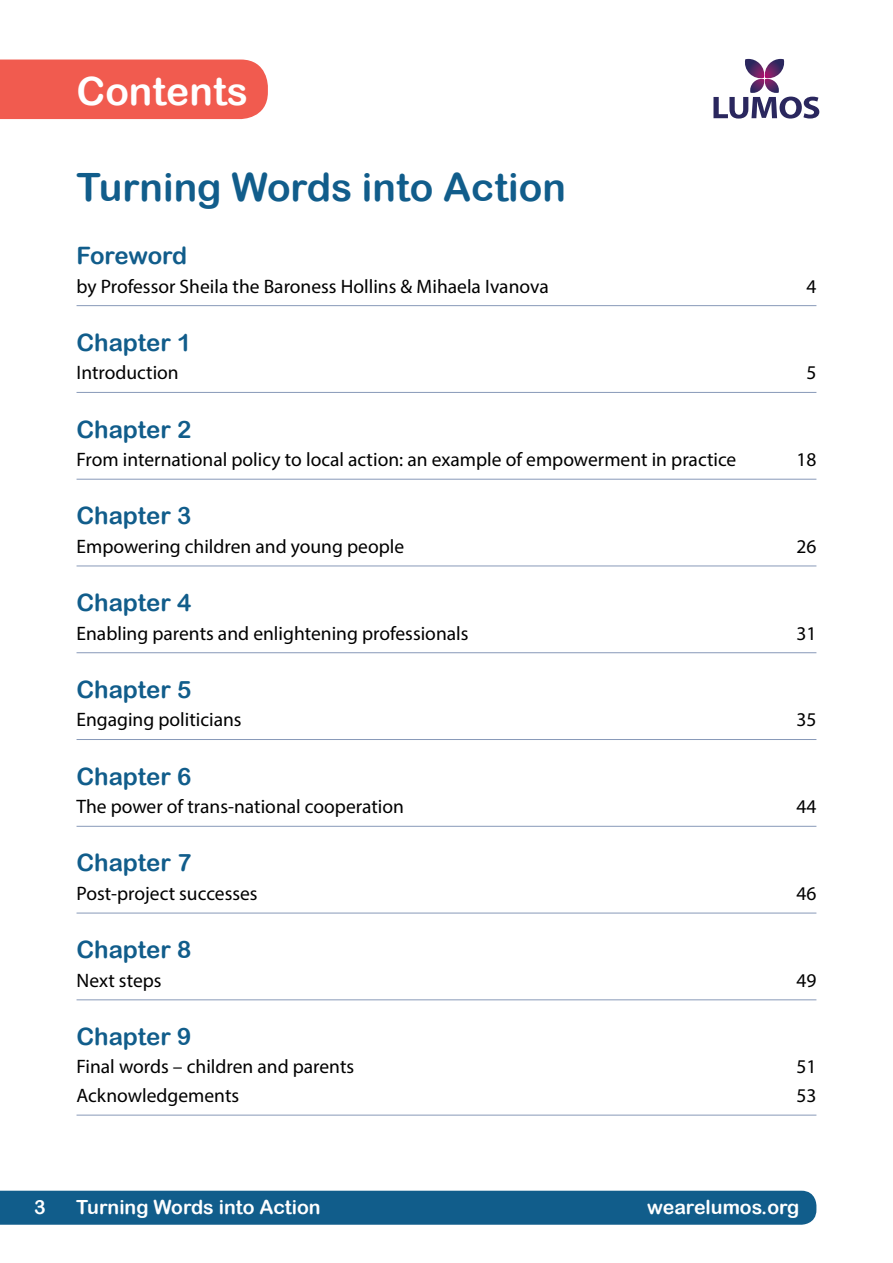
<style>
.page{position:relative;width:893px;height:1263px;background:#fff}
.page>*{position:absolute;margin:0;border:0;box-sizing:border-box;transform-origin:0 0}
.t1{font:39px "Arial Rounded MT Bold";color:#115d8b}
.t2{font:39px "Arial Rounded MT Bold";color:#fff}
.t3{font:24px "Arial Rounded MT Bold";color:#115d8b}
.t4{font:19.5px "Myriad Pro";color:#000}
.t5{font:19.5px "Arial Rounded MT Bold";color:#fff}
</style>
<div class="page">
<div style="left:0;top:60px;width:268px;height:59px;background:#f15b4f"></div>
<hr style="left:77px;top:305px;width:739px;height:1px;background:#8899b8">
<hr style="left:77px;top:392px;width:739px;height:1px;background:#8899b8">
<hr style="left:77px;top:479px;width:739px;height:1px;background:#8899b8">
<hr style="left:77px;top:566px;width:739px;height:1px;background:#8899b8">
<hr style="left:77px;top:652px;width:739px;height:1px;background:#8899b8">
<hr style="left:77px;top:739px;width:739px;height:1px;background:#8899b8">
<hr style="left:77px;top:826px;width:739px;height:1px;background:#8899b8">
<hr style="left:77px;top:913px;width:739px;height:1px;background:#8899b8">
<hr style="left:77px;top:999px;width:739px;height:1px;background:#8899b8">
<hr style="left:77px;top:1115px;width:739px;height:1px;background:#8899b8">
<div style="left:0;top:1191px;width:816px;height:34px;background:#115d8b"></div>
<svg style="left:713px;top:59px;width:106px;height:60px"></svg>
<h1 class="t2" style="left:77px;top:68px;width:173px">Contents</h1>
<h1 class="t1" style="left:77px;top:165px;width:491px">Turning Words into Action</h1>
<p class="t3" style="left:77px;top:241px;width:112px">Foreword</p>
<p class="t4" style="left:77px;top:274px;width:474px">by Professor Sheila the Baroness Hollins &amp; Mihaela Ivanova</p>
<p class="t4" style="left:806px;top:274px;width:12px">4</p>
<p class="t3" style="left:77px;top:328px;width:116px">Chapter 1</p>
<p class="t4" style="left:77px;top:361px;width:104px">Introduction</p>
<p class="t4" style="left:806px;top:361px;width:12px">5</p>
<p class="t3" style="left:77px;top:415px;width:116px">Chapter 2</p>
<p class="t4" style="left:77px;top:447px;width:661px">From international policy to local action: an example of empowerment in practice</p>
<p class="t4" style="left:796px;top:447px;width:22px">18</p>
<p class="t3" style="left:77px;top:502px;width:116px">Chapter 3</p>
<p class="t4" style="left:77px;top:534px;width:329px">Empowering children and young people</p>
<p class="t4" style="left:796px;top:534px;width:22px">26</p>
<p class="t3" style="left:77px;top:588px;width:116px">Chapter 4</p>
<p class="t4" style="left:77px;top:621px;width:393px">Enabling parents and enlightening professionals</p>
<p class="t4" style="left:796px;top:621px;width:22px">31</p>
<p class="t3" style="left:77px;top:675px;width:116px">Chapter 5</p>
<p class="t4" style="left:77px;top:708px;width:167px">Engaging politicians</p>
<p class="t4" style="left:796px;top:708px;width:22px">35</p>
<p class="t3" style="left:77px;top:762px;width:116px">Chapter 6</p>
<p class="t4" style="left:77px;top:795px;width:329px">The power of trans-national cooperation</p>
<p class="t4" style="left:796px;top:795px;width:22px">44</p>
<p class="t3" style="left:77px;top:849px;width:116px">Chapter 7</p>
<p class="t4" style="left:77px;top:881px;width:183px">Post-project successes</p>
<p class="t4" style="left:796px;top:881px;width:22px">46</p>
<p class="t3" style="left:77px;top:935px;width:116px">Chapter 8</p>
<p class="t4" style="left:77px;top:968px;width:87px">Next steps</p>
<p class="t4" style="left:796px;top:968px;width:22px">49</p>
<p class="t3" style="left:77px;top:1022px;width:116px">Chapter 9</p>
<p class="t4" style="left:77px;top:1055px;width:279px">Final words – children and parents</p>
<p class="t4" style="left:796px;top:1055px;width:22px">51</p>
<p class="t4" style="left:77px;top:1083px;width:164px">Acknowledgements</p>
<p class="t4" style="left:796px;top:1083px;width:22px">53</p>
<p class="t5" style="left:34px;top:1196px;width:13px">3</p>
<p class="t5" style="left:76px;top:1196px;width:246px">Turning Words into Action</p>
<p class="t5" style="left:647px;top:1196px;width:154px">wearelumos.org</p>
</div>
